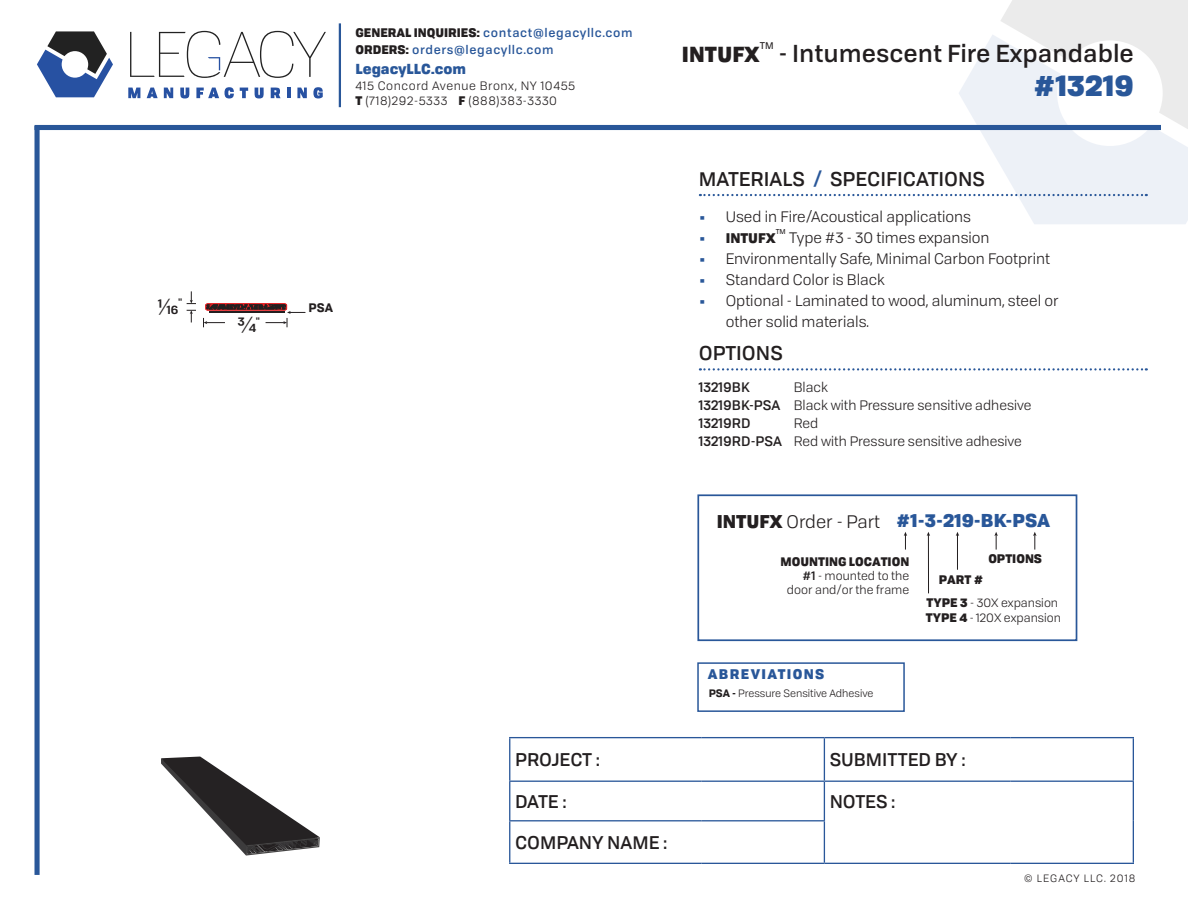
<style>
.page{position:relative;width:1188px;height:918px;background:#fff}
.page>*{position:absolute;margin:0;border:0;box-sizing:border-box;transform-origin:0 0}
.t1{font:900 28.5px "Tofino";color:#295799}
.t2{font:500 24px "Tofino";color:#231f20}
.t3{font:900 21px "Tofino";color:#231f20}
.t4{font:500 19.5px "Tofino";color:#231f20}
.t5{font:19.5px "Tofino";color:#231f20}
.t6{font:500 18px "Tofino";color:#231f20}
.t7{font:900 18px "Tofino";color:#295799}
.t8{font:17.85px "Tofino";color:#231f20}
.t9{font:15px/21px "Tofino";color:#231f20}
.t10{font:900 13.95px "Tofino";color:#295799}
.t11{font:13.5px "Tofino";color:#231f20}
.t12{font:500 13.5px "Tofino";color:#231f20}
.t13{font:900 13.5px "Tofino";letter-spacing:.1em;color:#295799}
.t14{font:900 13.5px "Tofino";color:#231f20}
.t15{font:12px/14.4px "Tofino";color:#231f20;text-align:right}
.t16{font:500 12px "Tofino";letter-spacing:.05em;color:#295799}
.t17{font:12px "Tofino";letter-spacing:.05em;color:#231f20}
.t18{font:900 12px "Tofino";color:#231f20}
.t19{font:700 12px "Tofino";color:#231f20}
.t20{font:10.5px "Tofino";color:#231f20}
.t21{font:10.5px "Tofino";letter-spacing:.1em;color:#231f20}
.t22{font:9.6px "Tofino";color:#231f20}
.t23{font:7.05px "Tofino";color:#231f20}
.s1{font-weight:900;color:#231f20}
.s2{font-weight:900}
.s3{font-style:inherit}
.s4{color:#295799}
.s5{font-weight:900;font-size:13.5px;color:#295799}
.s6{font-weight:500}
.s7{font-weight:700}
</style>
<div class="page">
<hr style="left:339px;top:23px;width:2px;height:84px;background:#295799">
<svg style="left:130px;top:31px;width:196px;height:47px"></svg>
<svg style="left:37px;top:31px;width:76px;height:66px"></svg>
<svg style="left:128px;top:88px;width:12px;height:10px"></svg>
<svg style="left:147px;top:88px;width:11px;height:10px"></svg>
<svg style="left:164px;top:88px;width:9px;height:10px"></svg>
<svg style="left:180px;top:88px;width:9px;height:10px"></svg>
<svg style="left:196px;top:88px;width:23px;height:10px"></svg>
<svg style="left:225px;top:87px;width:9px;height:11px"></svg>
<svg style="left:240px;top:88px;width:8px;height:10px"></svg>
<svg style="left:255px;top:88px;width:9px;height:10px"></svg>
<svg style="left:271px;top:88px;width:10px;height:10px"></svg>
<hr style="left:287px;top:88px;width:4px;height:10px;background:#2751a2">
<svg style="left:297px;top:88px;width:10px;height:10px"></svg>
<svg style="left:313px;top:87px;width:10px;height:12px"></svg>
<hr style="left:509px;top:737px;width:193px;height:1px;background:#295799">
<hr style="left:509px;top:738px;width:1px;height:43px;background:#295799">
<hr style="left:702px;top:737px;width:122px;height:1px;background:#295799">
<hr style="left:824px;top:737px;width:186px;height:1px;background:#295799">
<hr style="left:1010px;top:737px;width:124px;height:1px;background:#295799">
<hr style="left:1133px;top:738px;width:1px;height:43px;background:#295799">
<hr style="left:509px;top:781px;width:193px;height:1px;background:#295799">
<hr style="left:509px;top:782px;width:1px;height:38px;background:#295799">
<hr style="left:702px;top:781px;width:122px;height:1px;background:#295799">
<hr style="left:824px;top:781px;width:186px;height:1px;background:#295799">
<hr style="left:1010px;top:781px;width:124px;height:1px;background:#295799">
<hr style="left:1133px;top:782px;width:1px;height:39px;background:#295799">
<hr style="left:509px;top:820px;width:193px;height:1px;background:#295799">
<hr style="left:509px;top:821px;width:1px;height:42px;background:#295799">
<hr style="left:702px;top:820px;width:123px;height:1px;background:#295799">
<hr style="left:1133px;top:821px;width:1px;height:42px;background:#295799">
<hr style="left:509px;top:863px;width:193px;height:1px;background:#295799">
<hr style="left:702px;top:863px;width:122px;height:1px;background:#295799">
<hr style="left:824px;top:863px;width:186px;height:1px;background:#295799">
<hr style="left:1010px;top:863px;width:124px;height:1px;background:#295799">
<hr style="left:824px;top:738px;width:1px;height:43px;background:#295799">
<hr style="left:824px;top:782px;width:1px;height:38px;background:#295799">
<hr style="left:824px;top:821px;width:1px;height:42px;background:#295799">
<div style="left:34px;top:125px;width:1127px;height:5px;background:#295799"></div>
<div style="left:34px;top:126px;width:6px;height:749px;background:#295799"></div>
<svg style="left:700px;top:0;width:488px;height:224px"></svg>
<svg style="left:700px;top:368px;width:447px;height:3px"></svg>
<div style="left:697px;top:662px;width:208px;height:50px;border:2px solid #295799"></div>
<hr style="left:957px;top:535px;width:1px;height:35px;background:#231f20">
<hr style="left:928px;top:535px;width:1px;height:58px;background:#231f20">
<svg style="left:994px;top:532px;width:4px;height:18px"></svg>
<svg style="left:1033px;top:532px;width:4px;height:18px"></svg>
<svg style="left:904px;top:532px;width:3px;height:18px"></svg>
<div style="left:697px;top:494px;width:380px;height:147px;border:2px solid #295799"></div>
<svg style="left:187px;top:291px;width:9px;height:13px"></svg>
<svg style="left:187px;top:310px;width:9px;height:12px"></svg>
<svg style="left:203px;top:303px;width:102px;height:24px"></svg>
<svg style="left:161px;top:757px;width:159px;height:99px"></svg>
<p class="t16" style="left:355px;top:23px;width:279px"><span class="s1">GENERAL INQUIRIES:</span> contact@legacyllc.com</p>
<p class="t16" style="left:355px;top:40px;width:200px"><span class="s1">ORDERS:</span> orders@legacyllc.com</p>
<p class="t3" style="left:682px;top:36px;width:79px">INTUFX</p>
<p class="t22" style="left:760px;top:38px;width:15px">TM</p>
<p class="t2" style="left:779px;top:34px;width:357px">- Intumescent Fire Expandable</p>
<p class="t1" style="left:1033px;top:61px;width:102px">#13219</p>
<p class="t10" style="left:355px;top:57px;width:112px">LegacyLLC.com</p>
<p class="t17" style="left:355px;top:77px;width:221px">415 Concord Avenue Bronx, NY 10455</p>
<p class="t17" style="left:355px;top:92px;width:93px"><span class="s2">T</span> (718)292-5333</p>
<p class="t17" style="left:458px;top:92px;width:100px"><span class="s2">F</span> (888)383-3330</p>
<p class="t5" style="left:158px;top:292px;width:25px">1<span class="s3">⁄</span>16<sup>"</sup></p>
<p class="t19" style="left:309px;top:298px;width:26px">PSA</p>
<p class="t5" style="left:238px;top:310px;width:24px">3<span class="s3">⁄</span>4<sup>"</sup></p>
<p class="t4" style="left:699px;top:164px;width:288px">MATERIALS <span class="s4">/</span> SPECIFICATIONS</p>
<p class="t9" style="left:699px;top:205px;width:274px"><span class="s5">•</span> Used in Fire/Acoustical applications</p>
<p class="t14" style="left:699px;top:226px;width:79px"><span class="s4">•</span> INTUFX</p>
<p class="t23" style="left:776px;top:226px;width:12px">TM</p>
<p class="t9" style="left:789px;top:226px;width:202px">Type #3 - 30 times expansion</p>
<p class="t9" style="left:699px;top:247px;width:353px"><span class="s5">•</span> Environmentally Safe, Minimal Carbon Footprint</p>
<p class="t9" style="left:699px;top:268px;width:188px"><span class="s5">•</span> Standard Color is Black</p>
<p class="t9" style="left:726px;top:289px;width:335px;text-indent:-27px"><span class="s5">•</span> Optional - Laminated to wood, aluminum, steel or other solid materials.</p>
<p class="t4" style="left:699px;top:338px;width:85px">OPTIONS</p>
<p class="t12" style="left:699px;top:377px;width:53px">13219BK</p>
<p class="t12" style="left:699px;top:395px;width:83px">13219BK-PSA</p>
<p class="t12" style="left:699px;top:413px;width:53px">13219RD</p>
<p class="t12" style="left:699px;top:431px;width:85px">13219RD-PSA</p>
<p class="t11" style="left:794px;top:378px;width:36px">Black</p>
<p class="t11" style="left:794px;top:396px;width:239px">Black with Pressure sensitive adhesive</p>
<p class="t11" style="left:794px;top:414px;width:26px">Red</p>
<p class="t11" style="left:794px;top:432px;width:230px">Red with Pressure sensitive adhesive</p>
<p class="t7" style="left:896px;top:505px;width:156px">#1-3-219-BK-PSA</p>
<p class="t8" style="left:717px;top:509px;width:165px"><span class="s2">INTUFX</span> Order - Part</p>
<p class="t15" style="left:781px;top:553px;width:130px"><span class="s2">MOUNTING LOCATION </span><span class="s6">#1</span> - mounted to the door and/or the frame</p>
<p class="t18" style="left:988px;top:549px;width:55px">OPTIONS</p>
<p class="t18" style="left:939px;top:569px;width:46px">PART #</p>
<p class="t13" style="left:708px;top:662px;width:118px">ABREVIATIONS</p>
<p class="t20" style="left:709px;top:685px;width:166px"><span class="s7">PSA -</span> Pressure Sensitive Adhesive</p>
<p class="t15" style="left:926px;top:595px;width:137px;text-align:left"><span class="s2">TYPE 3</span> - 30X expansion<br><span class="s2">TYPE 4</span> - 120X expansion</p>
<p class="t6" style="left:515px;top:746px;width:87px">PROJECT :</p>
<p class="t6" style="left:830px;top:746px;width:137px">SUBMITTED BY :</p>
<p class="t6" style="left:515px;top:787px;width:53px">DATE :</p>
<p class="t6" style="left:830px;top:787px;width:67px">NOTES :</p>
<p class="t6" style="left:515px;top:828px;width:154px">COMPANY NAME :</p>
<p class="t21" style="left:1024px;top:871px;width:113px">© LEGACY LLC. 2018</p>
</div>
